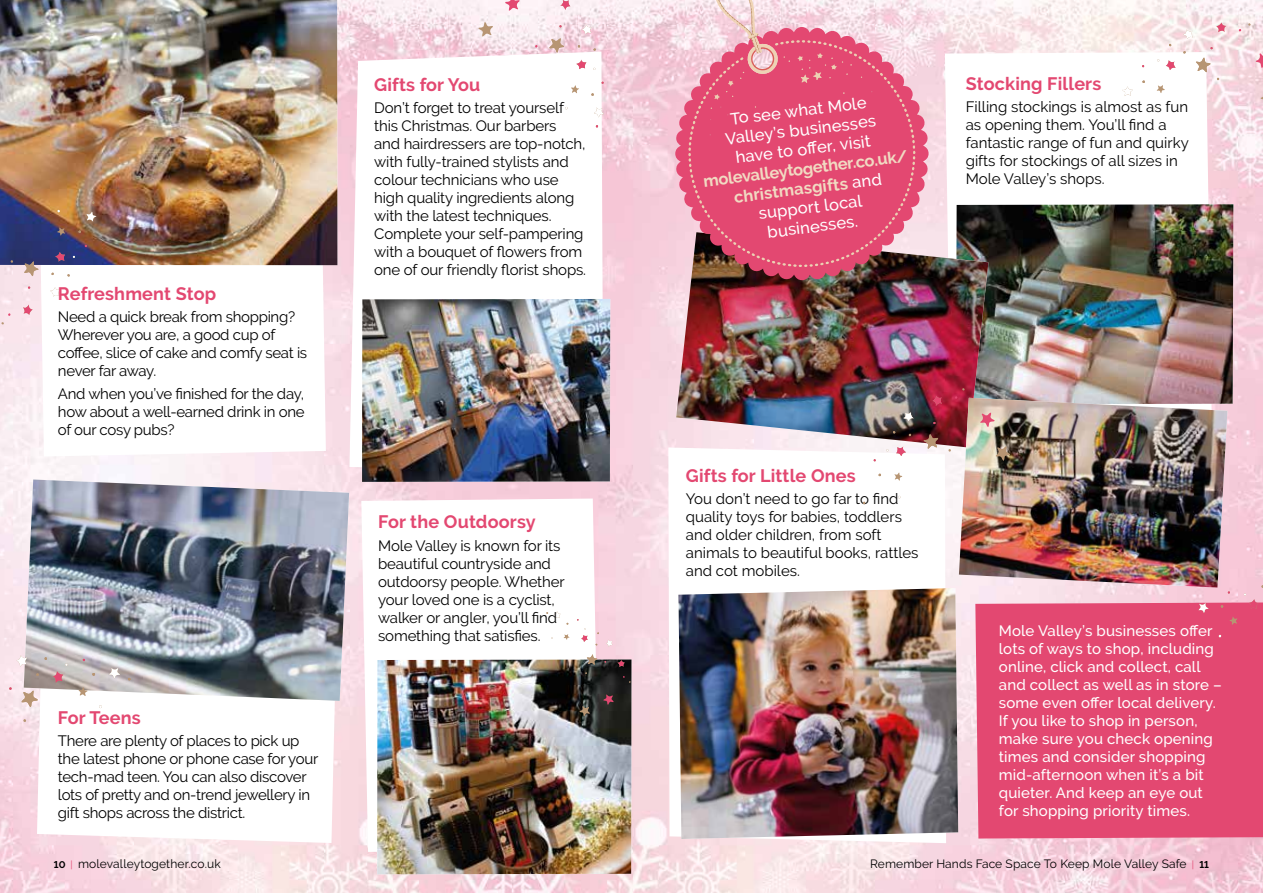
<style>
.page{position:relative;width:1263px;height:893px;background:#fff}
.page>*{position:absolute;margin:0;border:0;box-sizing:border-box;transform-origin:0 0}
.t1{font:700 18px "Raleway";letter-spacing:.01em;color:#e34871}
.t2{font:700 16.5px/19.5px "Raleway";color:#f1dac2;text-align:center}
.t3{font:500 16.5px/19.5px "Raleway";color:#fff;text-align:center}
.t4{font:15px/18px "Raleway";letter-spacing:-.01em;color:#000}
.t5{font:500 15px/18px "Raleway";letter-spacing:.01em;color:#fff}
.t6{font:12px "Raleway";letter-spacing:.01em;color:#000}
.s1{font-weight:500;color:#fff}
.s2{font-weight:700;font-size:9.75px}
.s3{font-size:9.75px;color:#e34871}
</style>
<div class="page">
<img style="left:0;top:0;width:512px;height:893px">
<img style="left:512px;top:0;width:751px;height:893px">
<div style="left:975px;top:602px;width:288px;height:236px;background:#e34871"></div>
<svg style="left:349px;top:52px;width:254px;height:422px"></svg>
<svg style="left:37px;top:265px;width:289px;height:191px"></svg>
<svg style="left:945px;top:52px;width:267px;height:180px"></svg>
<svg style="left:361px;top:498px;width:238px;height:354px"></svg>
<svg style="left:37px;top:701px;width:301px;height:142px"></svg>
<svg style="left:668px;top:447px;width:278px;height:396px"></svg>
<img style="left:362px;top:299px;width:248px;height:183px">
<img style="left:377px;top:659px;width:254px;height:215px">
<img style="left:0;top:0;width:337px;height:265px">
<img style="left:24px;top:479px;width:325px;height:222px">
<img style="left:678px;top:588px;width:280px;height:251px">
<svg style="left:478px;top:22px;width:15px;height:14px"></svg>
<svg style="left:549px;top:38px;width:15px;height:15px"></svg>
<svg style="left:505px;top:0;width:15px;height:11px"></svg>
<svg style="left:576px;top:60px;width:10px;height:9px"></svg>
<svg style="left:594px;top:108px;width:10px;height:9px"></svg>
<svg style="left:560px;top:0;width:10px;height:10px"></svg>
<svg style="left:581px;top:25px;width:10px;height:9px"></svg>
<svg style="left:571px;top:85px;width:8px;height:8px"></svg>
<svg style="left:21px;top:690px;width:17px;height:17px"></svg>
<svg style="left:109px;top:668px;width:11px;height:11px"></svg>
<svg style="left:16px;top:655px;width:11px;height:12px"></svg>
<svg style="left:36px;top:657px;width:32px;height:26px"></svg>
<svg style="left:79px;top:687px;width:9px;height:9px"></svg>
<svg style="left:24px;top:261px;width:15px;height:15px"></svg>
<svg style="left:55px;top:252px;width:10px;height:10px"></svg>
<svg style="left:87px;top:212px;width:9px;height:10px"></svg>
<svg style="left:23px;top:305px;width:10px;height:10px"></svg>
<svg style="left:50px;top:287px;width:11px;height:10px"></svg>
<svg style="left:57px;top:228px;width:8px;height:8px"></svg>
<svg style="left:579px;top:706px;width:11px;height:10px"></svg>
<svg style="left:587px;top:654px;width:10px;height:11px"></svg>
<svg style="left:603px;top:694px;width:11px;height:11px"></svg>
<svg style="left:617px;top:660px;width:8px;height:7px"></svg>
<svg style="left:606px;top:639px;width:7px;height:8px"></svg>
<svg style="left:546px;top:611px;width:22px;height:14px"></svg>
<svg style="left:623px;top:676px;width:8px;height:7px"></svg>
<svg style="left:581px;top:628px;width:7px;height:14px"></svg>
<svg style="left:564px;top:634px;width:5px;height:6px"></svg>
<img style="left:956px;top:204px;width:277px;height:200px">
<svg style="left:1260px;top:90px;width:3px;height:15px"></svg>
<svg style="left:1196px;top:58px;width:15px;height:14px"></svg>
<svg style="left:1256px;top:53px;width:7px;height:15px"></svg>
<svg style="left:1166px;top:60px;width:9px;height:10px"></svg>
<svg style="left:1122px;top:86px;width:10px;height:10px"></svg>
<svg style="left:1216px;top:23px;width:10px;height:9px"></svg>
<svg style="left:1183px;top:30px;width:10px;height:9px"></svg>
<svg style="left:1157px;top:85px;width:8px;height:8px"></svg>
<svg style="left:1198px;top:603px;width:10px;height:10px"></svg>
<svg style="left:1244px;top:585px;width:19px;height:24px"></svg>
<svg style="left:1229px;top:617px;width:8px;height:8px"></svg>
<img style="left:676px;top:232px;width:312px;height:215px">
<img style="left:959px;top:398px;width:268px;height:190px">
<svg style="left:675px;top:26px;width:253px;height:254px;background:#c68794"></svg>
<svg style="left:688px;top:0;width:227px;height:267px;background:#e26887"></svg>
<svg style="left:996px;top:446px;width:14px;height:15px"></svg>
<svg style="left:924px;top:434px;width:14px;height:15px"></svg>
<svg style="left:980px;top:413px;width:15px;height:14px"></svg>
<svg style="left:896px;top:447px;width:10px;height:9px"></svg>
<svg style="left:932px;top:396px;width:10px;height:10px"></svg>
<svg style="left:903px;top:412px;width:11px;height:9px"></svg>
<svg style="left:955px;top:388px;width:10px;height:11px"></svg>
<svg style="left:894px;top:473px;width:8px;height:8px"></svg>
<p class="t1" style="left:58px;top:283px;width:160px">Refreshment Stop</p>
<p class="t4" style="left:58px;top:308px;width:251px">Need a quick break from shopping?<br>Wherever you are, a good cup of coffee, slice of cake and comfy seat is never far away.</p>
<p class="t4" style="left:58px;top:384px;width:248px;text-align:justify">And when you’ve finished for the day, how about a well-earned drink in one of our cosy pubs?</p>
<p class="t1" style="left:58px;top:707px;width:84px">For Teens</p>
<p class="t4" style="left:58px;top:732px;width:262px">There are plenty of places to pick up the latest phone or phone case for your tech-mad teen. You can also discover lots of pretty and on-trend jewellery in gift shops across the district.</p>
<p class="t1" style="left:374px;top:75px;width:108px">Gifts for You</p>
<p class="t4" style="left:374px;top:99px;width:213px">Don’t forget to treat yourself this Christmas. Our barbers and hairdressers are top-notch, with fully-trained stylists and colour technicians who use high quality ingredients along with the latest techniques.<br>Complete your self-pampering with a bouquet of flowers from one of our friendly florist shops.</p>
<p class="t1" style="left:378px;top:512px;width:159px">For the Outdoorsy</p>
<p class="t4" style="left:378px;top:536px;width:188px">Mole Valley is known for its beautiful countryside and outdoorsy people. Whether your loved one is a cyclist, walker or angler, you’ll find something that satisfies.</p>
<p class="t3" style="left:722px;top:110px;width:153px;rotate:-7deg">To see what Mole<br>Valley’s businesses have to off er, visit</p>
<p class="t2" style="left:702px;top:171px;width:207px;rotate:-7deg">molevalleytogether.co.uk/ christmasgifts <span class="s1">and support local<br>businesses.</span></p>
<p class="t1" style="left:966px;top:73px;width:137px">Stocking Fillers</p>
<p class="t4" style="left:966px;top:98px;width:225px">Filling stockings is almost as fun as opening them. You’ll find a fantastic range of fun and quirky gifts for stockings of all sizes in<br>Mole Valley’s shops.</p>
<p class="t1" style="left:686px;top:465px;width:171px">Gifts for Little Ones</p>
<p class="t4" style="left:686px;top:490px;width:234px">You don’t need to go far to find quality toys for babies, toddlers and older children, from soft animals to beautiful books, rattles and cot mobiles.</p>
<p class="t5" style="left:999px;top:621px;width:225px">Mole Valley’s businesses offer lots of ways to shop, including online, click and collect, call and collect as well as in store – some even offer local delivery.<br>If you like to shop in person, make sure you check opening times and consider shopping mid-afternoon when it’s a bit quieter. And keep an eye out for shopping priority times.</p>
<p class="t6" style="left:54px;top:857px;width:168px"><span class="s2">10</span> <span class="s3">|</span> molevalleytogether.co.uk</p>
<p class="t6" style="left:870px;top:857px;width:340px">Remember Hands Face Space To Keep Mole Valley Safe <span class="s3">|</span> <span class="s2">11</span></p>
</div>
